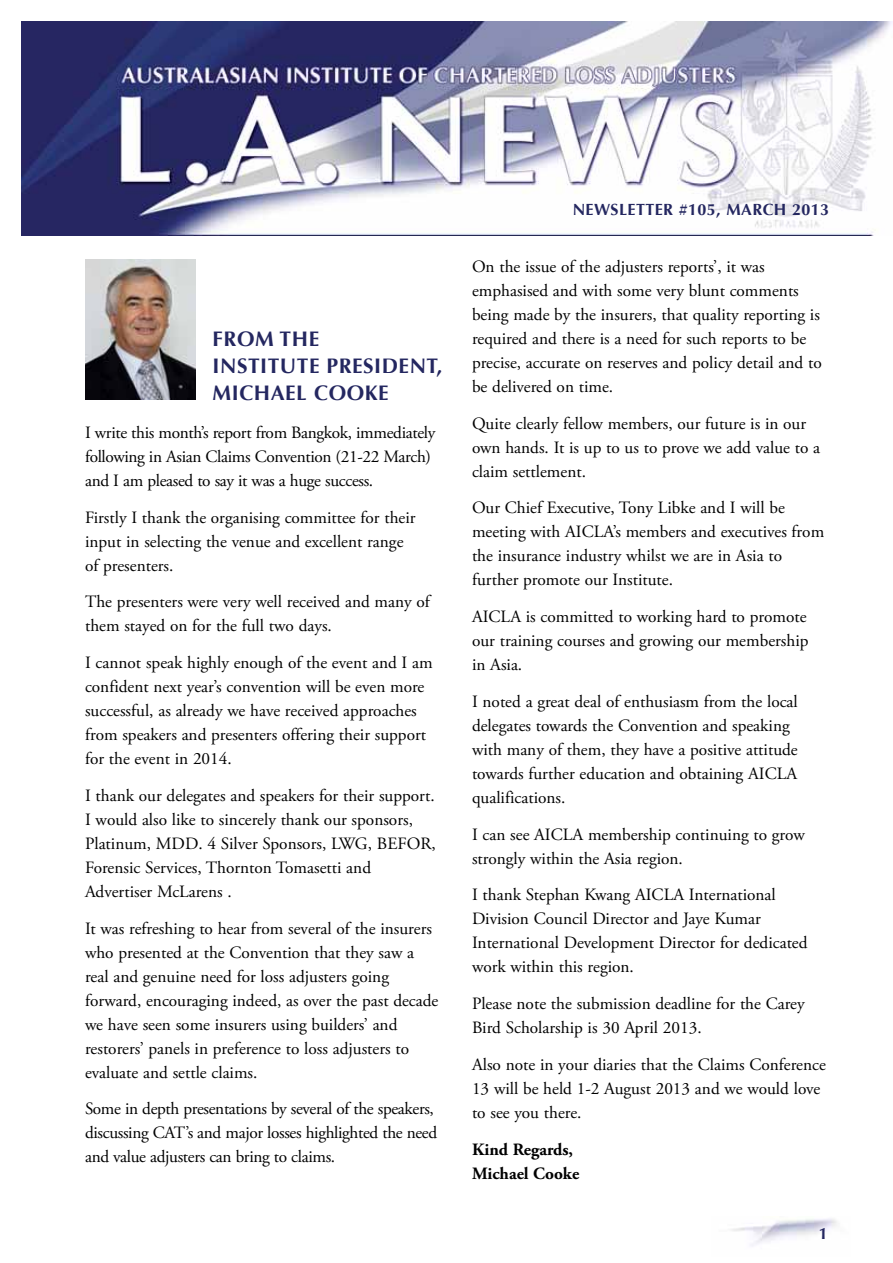
<style>
.page{position:relative;width:893px;height:1263px;background:#fff}
.page>*{position:absolute;margin:0;border:0;box-sizing:border-box;transform-origin:0 0}
.t1{font:700 21px/27px "Optima";letter-spacing:.025em;color:#242760}
.t2{font:17.25px/24px "Adobe Garamond Pro";color:#000}
.t3{font:17.25px/24px "Adobe Garamond Pro";letter-spacing:-.02em;color:#000}
.t4{font:700 17.25px/24px "Adobe Garamond Pro";color:#000}
.t5{font:700 16.2px "Optima";letter-spacing:.025em;color:#242760}
</style>
<div class="page">
<img style="left:731px;top:1218px;width:106px;height:28px">
<img style="left:21px;top:21px;width:871px;height:214px">
<img style="left:85px;top:259px;width:111px;height:141px">
<p class="t1" style="left:213px;top:325px;width:231px">FROM THE<br>INSTITUTE PRESIDENT,<br>MICHAEL COO</p>
<p class="t1" style="left:365px;top:379px;width:25px">KE</p>
<p class="t3" style="left:85px;top:421px;width:352px">I write this month’s report from Bangkok, immediately following in Asian Claims Convention (21-22 March) and I am pleased to say it was a huge success.</p>
<p class="t2" style="left:85px;top:506px;width:332px">Firstly I thank the organising committee for their input in selecting the venue and excellent range of presenters.</p>
<p class="t2" style="left:85px;top:590px;width:346px">The presenters were very well received and many of them stayed on for the full two days.</p>
<p class="t2" style="left:85px;top:651px;width:349px">I cannot speak highly enough of the event and I am confident next year’s convention will be even more successful, as already we have received approaches from speakers and presenters offering their support for the event in 2014.</p>
<p class="t2" style="left:85px;top:784px;width:352px">I thank our delegates and speakers for their support.<br>I would also like to sincerely thank our sponsors, Platinum, MDD. 4 Silver Sponsors, LWG, BEFOR, Forensic Services, Thornton Tomasetti and Advertiser McLarens .</p>
<p class="t2" style="left:85px;top:917px;width:355px">It was refreshing to hear from several of the insurers who presented at the Convention that they saw a real and genuine need for loss adjusters going forward, encouraging indeed, as over the past decade we have seen some insurers using builders’ and restorers’ panels in preference to loss adjusters to evaluate and settle claims.</p>
<p class="t3" style="left:85px;top:1097px;width:354px">Some in depth presentations by several of the speakers, discussing CAT’s and major losses highlighted the need and value adjusters can bring to claims.</p>
<p class="t5" style="left:573px;top:200px;width:258px">NEWSLETTER #105, MARCH 2013</p>
<p class="t2" style="left:472px;top:255px;width:351px">On the issue of the adjusters reports’, it was emphasised and with some very blunt comments being made by the insurers, that quality reporting is required and there is a need for such reports to be precise, accurate on reserves and policy detail and to be delivered on time.</p>
<p class="t2" style="left:472px;top:412px;width:350px">Quite clearly fellow members, our future is in our own hands. It is up to us to prove we add value to a claim settlement.</p>
<p class="t2" style="left:472px;top:496px;width:354px">Our Chief Executive, Tony Libke and I will be meeting with AICLA’s members and executives from the insurance industry whilst we are in Asia to further promote our Institute.</p>
<p class="t2" style="left:472px;top:605px;width:338px;text-align:justify">AICLA is committed to working hard to promote our training courses and growing our membership in Asia.</p>
<p class="t2" style="left:472px;top:690px;width:327px">I noted a great deal of enthusiasm from the local delegates towards the Convention and speaking with many of them, they have a positive attitude towards further education and obtaining AICLA qualifications.</p>
<p class="t2" style="left:472px;top:823px;width:334px">I can see AICLA membership continuing to grow strongly within the Asia region.</p>
<p class="t2" style="left:472px;top:883px;width:337px">I thank Stephan Kwang AICLA International Division Council Director and Jaye Kumar International Development Director for dedicated work within this region.</p>
<p class="t2" style="left:472px;top:992px;width:334px">Please note the submission deadline for the Carey<br>Bird Scholarship is 30 April 2013.</p>
<p class="t2" style="left:472px;top:1053px;width:355px">Also note in your diaries that the Claims Conference<br>13 will be held 1-2 August 2013 and we would love to see you there.</p>
<p class="t4" style="left:472px;top:1137px;width:109px">Kind Regards,<br>Michael Cooke</p>
<p class="t5" style="left:819px;top:1224px;width:10px">1</p>
</div>
